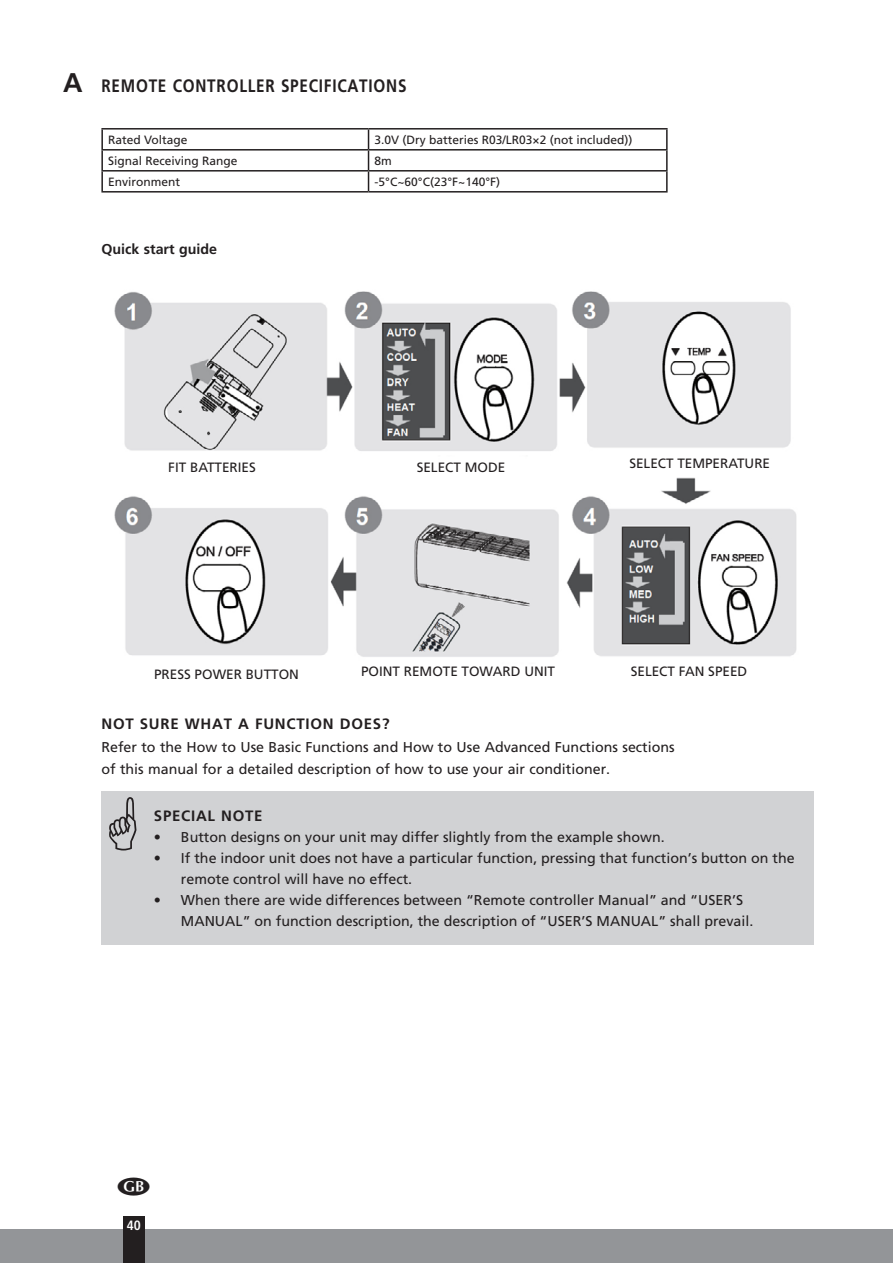
<style>
.page{position:relative;width:893px;height:1263px;background:#fff}
.page>*{position:absolute;margin:0;border:0;box-sizing:border-box;transform-origin:0 0}
.subkop{font:700 18px "Frutiger LT Std";letter-spacing:.05em;color:#231f20;scale:.85 1}
.body{font:700 15px "Frutiger LT Std";letter-spacing:.05em;color:#231f20}
.attentiekop{font:700 15px "Frutiger LT Std";letter-spacing:.05em;color:#231f20}
.body-2{font:14.25px/21px "Frutiger LT Std";color:#231f20}
.body-3{font:700 14.25px "Frutiger LT Std";color:#231f20}
.t1{font:13.5px "Frutiger LT Std";color:#231f20}
.t2{font:700 condensed 13.5px "Frutiger LT Std";color:#fff}
.t3{font:12px "Frutiger LT Std";color:#231f20}
.s1{font-size:27px}
</style>
<div class="page">
<div style="left:0;top:1229px;width:893px;height:34px;background:#939598"></div>
<div style="left:123px;top:1216px;width:22px;height:47px;background:#231f20"></div>
<hr style="left:101px;top:128px;width:268px;height:2px;background:#231f20">
<hr style="left:369px;top:128px;width:299px;height:2px;background:#231f20">
<hr style="left:101px;top:149px;width:268px;height:2px;background:#231f20">
<hr style="left:369px;top:149px;width:299px;height:2px;background:#231f20">
<hr style="left:101px;top:170px;width:268px;height:2px;background:#231f20">
<svg style="left:101px;top:130px;width:2px;height:61px"></svg>
<hr style="left:369px;top:170px;width:299px;height:2px;background:#231f20">
<svg style="left:368px;top:130px;width:1px;height:61px"></svg>
<svg style="left:666px;top:130px;width:2px;height:61px"></svg>
<hr style="left:101px;top:191px;width:268px;height:2px;background:#231f20">
<hr style="left:369px;top:191px;width:299px;height:2px;background:#231f20">
<img style="left:114px;top:291px;width:683px;height:366px">
<div style="left:101px;top:792px;width:51px;height:153px;background:#d1d2d4"></div>
<div style="left:152px;top:792px;width:662px;height:153px;background:#d1d2d4"></div>
<p class="subkop" style="left:63px;top:75px;width:406px"><span class="s1">A</span> REMOTE CONTROLLER SPECIFICATIONS</p>
<p class="t3" style="left:108px;top:133px;width:81px">Rated Voltage</p>
<p class="t3" style="left:375px;top:133px;width:259px">3.0V (Dry batteries R03/LR03×2 (not included))</p>
<p class="t3" style="left:108px;top:154px;width:131px">Signal Receiving Range</p>
<p class="t3" style="left:375px;top:154px;width:19px">8m</p>
<p class="t3" style="left:108px;top:175px;width:74px">Environment</p>
<p class="t3" style="left:375px;top:175px;width:127px">-5°C~60°C(23°F~140°F)</p>
<p class="body-3" style="left:101px;top:241px;width:117px">Quick start guide</p>
<p class="t1" style="left:168px;top:459px;width:89px">FIT BATTERIES</p>
<p class="t1" style="left:417px;top:459px;width:90px">SELECT MODE</p>
<p class="t1" style="left:629px;top:456px;width:142px">SELECT TEMPERATURE</p>
<p class="t1" style="left:154px;top:666px;width:146px">PRESS POWER BUTTON</p>
<p class="t1" style="left:361px;top:663px;width:196px">POINT REMOTE TOWARD UNIT</p>
<p class="t1" style="left:631px;top:663px;width:118px">SELECT FAN SPEED</p>
<p class="body" style="left:101px;top:715px;width:290px">NOT SURE WHAT A FUNCTION DOES?</p>
<p class="body-2" style="left:101px;top:736px;width:575px">Refer to the How to Use Basic Functions and How to Use Advanced Functions sections</p>
<p class="body-2" style="left:101px;top:759px;width:510px">of this manual for a detailed description of how to use your air conditioner.</p>
<p class="attentiekop" style="left:154px;top:807px;width:110px">SPECIAL NOTE</p>
<p class="body-2" style="left:154px;top:827px;width:512px">• Button designs on your unit may differ slightly from the example shown.</p>
<p class="body-2" style="left:181px;top:848px;width:615px;text-indent:-27px">• If the indoor unit does not have a particular function, pressing that function’s button on the remote control will have no effect.</p>
<p class="body-2" style="left:181px;top:890px;width:574px;text-indent:-27px">• When there are wide differences between “Remote controller Manual” and “USER’S<br>MANUAL” on function description, the description of “USER’S MANUAL” shall prevail.</p>
<p class="t2" style="left:127px;top:1217px;width:16px">40</p>
</div>
